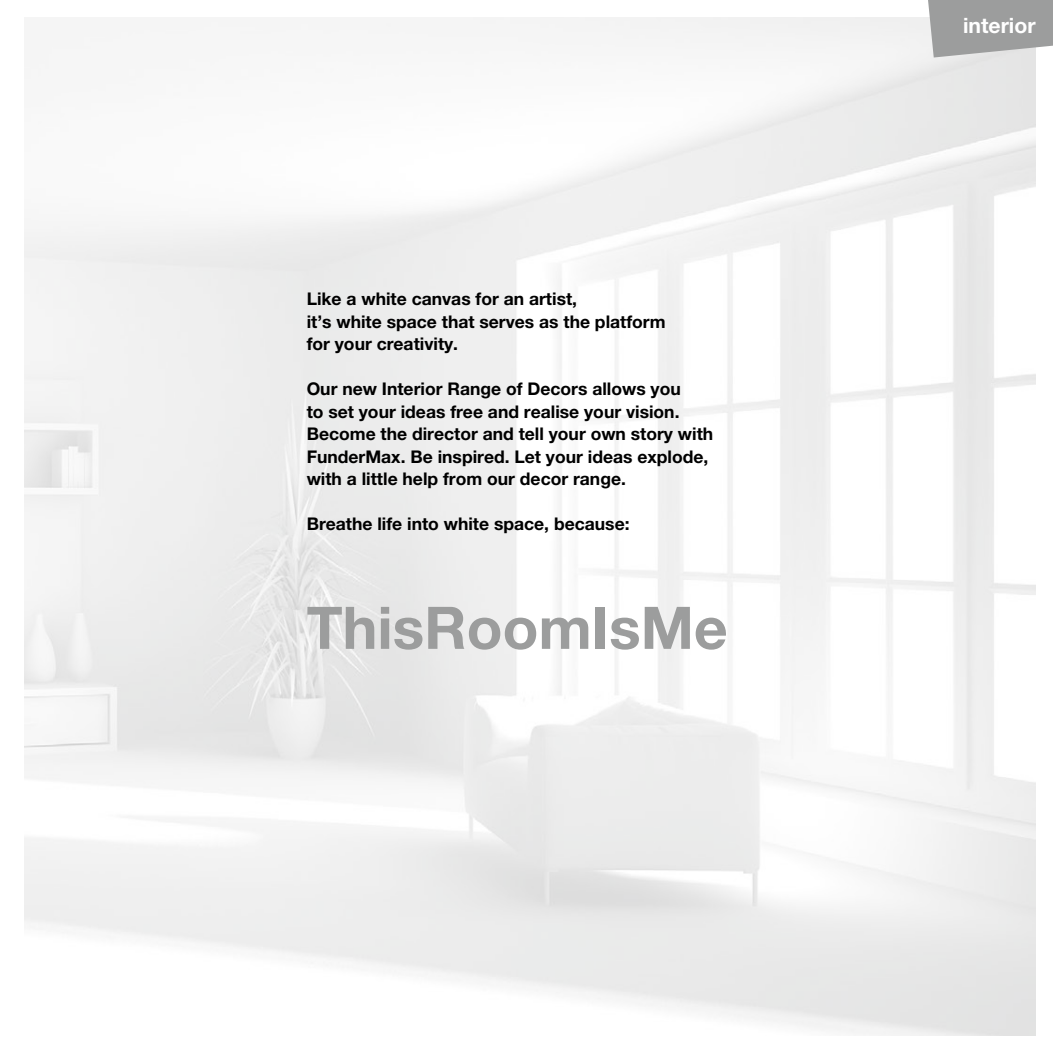
<style>
.page{position:relative;width:1053px;height:1053px;background:#fff}
.page>*{position:absolute;margin:0;border:0;box-sizing:border-box;transform-origin:0 0}
.t1{font:700 58.75px "Helvetica Neue LT Pro";color:#9c9d9d}
.t2{font:700 21.12px "Helvetica Neue LT Pro";color:#fff}
.t3{font:700 17.5px/22.5px "Helvetica Neue LT Pro";color:#000}
</style>
<div class="page">
<svg style="left:926px;top:0;width:126px;height:57px;background:#a6a7a7"></svg>
<p class="t3" style="left:306px;top:287px;width:360px">Like a white canvas for an artist,<br>it’s white space that serves as the platform for your creativity.</p>
<p class="t3" style="left:306px;top:377px;width:408px">Our new Interior Range of Decors allows you<br>to set your ideas free and realise your vision.<br>Become the director and tell your own story with FunderMax. Be inspired. Let your ideas explode, with a little help from our decor range.</p>
<p class="t3" style="left:306px;top:512px;width:324px">Breathe life into white space, because:</p>
<h1 class="t1" style="left:306px;top:591px;width:422px">ThisRoomIsMe</h1>
<p class="t2" style="left:962px;top:12px;width:74px">interior</p>
</div>
